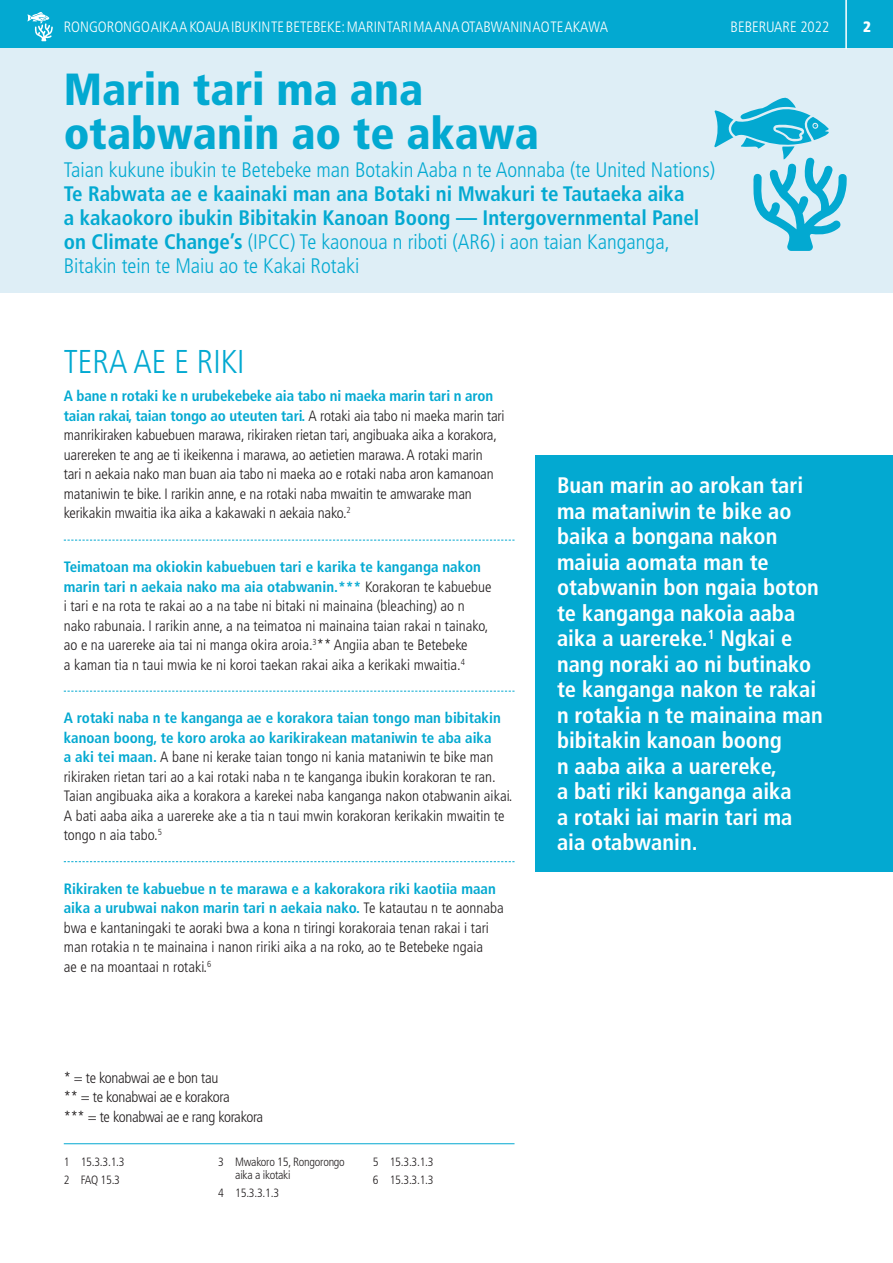
<style>
.page{position:relative;width:893px;height:1263px;background:#fff}
.page>*{position:absolute;margin:0;border:0;box-sizing:border-box;transform-origin:0 0}
.t1{font:900 condensed 45px/43.5px "Frutiger LT Pro";color:#03a9d1}
.heading{font:300 condensed 33px "Frutiger LT Pro";color:#03a9d1}
.feature_text{font:700 condensed 22.5px/25.5px "Frutiger LT Pro";color:#fff}
.t2{font:300 condensed 21px/24px "Frutiger LT Pro";color:#03a9d1}
.body_text{font:300 condensed 15px/19.5px "Frutiger LT Pro";color:#231f20}
.body_text_no_rule{font:300 condensed 15px/19.5px "Frutiger LT Pro";color:#231f20}
.t3{font:300 condensed 15px "Frutiger LT Pro";color:#fff}
.body_text_no_bold{font:300 condensed 15px "Frutiger LT Pro";letter-spacing:-.02em;color:#231f20}
.t4{font:900 condensed 15px "Frutiger LT Pro";color:#fff}
.t5{font:300 condensed 12px/13.5px "Frutiger LT Pro";letter-spacing:-.02em;color:#231f20}
.s1{font-weight:700}
.s2{font-weight:700;color:#03a9d1}
</style>
<div class="page">
<div style="left:0;top:0;width:893px;height:49px;background:#03a9d1"></div>
<div style="left:0;top:49px;width:893px;height:244px;background:#deeef6"></div>
<div style="left:536px;top:455px;width:357px;height:416px;background:#03a9d1"></div>
<hr style="left:64px;top:1143px;width:450px;height:1px;background:#03a9d1">
<svg style="left:64px;top:540px;width:450px;height:1px"></svg>
<svg style="left:64px;top:691px;width:450px;height:1px"></svg>
<svg style="left:64px;top:861px;width:450px;height:1px"></svg>
<svg style="left:714px;top:97px;width:133px;height:154px"></svg>
<hr style="left:845px;top:0;width:2px;height:49px;background:#fff">
<svg style="left:27px;top:12px;width:26px;height:29px"></svg>
<p class="t3" style="left:64px;top:18px;width:302px">RONGORONGO AIKA A KOAUA IBUKIN TE BETEBEKE: Marin</p>
<p class="t3" style="left:387px;top:18px;width:7px">tari</p>
<p class="t3" style="left:413px;top:18px;width:30px">ma ana</p>
<p class="t3" style="left:461px;top:18px;width:9px">otab</p>
<p class="t3" style="left:491px;top:18px;width:20px">wanin</p>
<p class="t3" style="left:533px;top:18px;width:75px">aoteakawa</p>
<p class="t4" style="left:863px;top:17px;width:9px">2</p>
<p class="t3" style="left:731px;top:18px;width:100px">BEBERUARE 2022</p>
<p class="t1" style="left:64px;top:68px;width:477px">Marin tari ma ana otabwanin ao te akawa</p>
<p class="t2" style="left:64px;top:158px;width:653px">Taian kukune ibukin te Betebeke man Botakin Aaba n te Aonnaba (te United Nations)<br><span class="s1">Te Rabwata ae e kaainaki man ana Botaki ni Mwakuri te Tautaeka aika<br>a kakaokoro ibukin Bibitakin Kanoan Boong — Intergovernmental Panel on Climate Change’s</span> (IPCC) Te kaonoua n riboti (AR6) i aon taian Kanganga, Bitakin tein te Maiu ao te Kakai Rotaki</p>
<p class="heading" style="left:64px;top:343px;width:182px">TERA AE E RIKI</p>
<p class="body_text" style="left:64px;top:387px;width:442px"><span class="s2">A bane n rotaki ke n urubekebeke aia tabo ni maeka marin tari n aron taian rakai, taian tongo ao uteuten tari.</span> A rotaki aia tabo ni maeka marin tari manrikiraken kabuebuen marawa, rikiraken rietan tari, angibuaka aika a korakora, uarereken te ang ae ti ikeikenna i marawa, ao aetietien marawa. A rotaki marin<br>tari n aekaia nako man buan aia tabo ni maeka ao e rotaki naba aron kamanoan mataniwin te bike. I rarikin anne, e na rotaki naba mwaitin te amwarake man kerikakin mwaitia ika aika a kakawaki n aekaia nako.<sup>2</sup></p>
<p class="body_text" style="left:64px;top:557px;width:429px"><span class="s2">Teimatoan ma okiokin kabuebuen tari e karika te kanganga nakon marin tari n aekaia nako ma aia otabwanin.***</span> Korakoran te kabuebue i tari e na rota te rakai ao a na tabe ni bitaki ni mainaina (bleaching) ao n nako rabunaia. I rarikin anne, a na teimatoa ni mainaina taian rakai n tainako, ao e na uarereke aia tai ni manga okira aroia.<sup>3</sup>** Angiia aban te Betebeke<br>a kaman tia n taui mwia ke ni koroi taekan rakai aika a kerikaki mwaitia.<sup>4</sup></p>
<p class="body_text" style="left:64px;top:708px;width:450px"><span class="s2">A rotaki naba n te kanganga ae e korakora taian tongo man bibitakin kanoan boong, te koro aroka ao karikirakean mataniwin te aba aika<br>a aki tei maan.</span> A bane ni kerake taian tongo ni kania mataniwin te bike man rikiraken rietan tari ao a kai rotaki naba n te kanganga ibukin korakoran te ran.<br>Taian angibuaka aika a korakora a karekei naba kanganga nakon otabwanin aikai.<br>A bati aaba aika a uarereke ake a tia n taui mwin korakoran kerikakin mwaitin te tongo n aia tabo.<sup>5</sup></p>
<p class="body_text_no_rule" style="left:64px;top:879px;width:441px"><span class="s2">Rikiraken te kabuebue n te marawa e a kakorakora riki kaotiia maan aika a urubwai nakon marin tari n aekaia nako.</span> Te katautau n te aonnaba bwa e kantaningaki te aoraki bwa a kona n tiringi korakoraia tenan rakai i tari man rotakia n te mainaina i nanon ririki aika a na roko, ao te Betebeke ngaia<br>ae e na moantaai n rotaki.<sup>6</sup></p>
<p class="body_text_no_bold" style="left:64px;top:1069px;width:156px">* = te konabwai ae e bon tau</p>
<p class="body_text_no_bold" style="left:64px;top:1088px;width:168px">** = te konabwai ae e korakora</p>
<p class="body_text_no_bold" style="left:64px;top:1108px;width:201px">*** = te konabwai ae e rang korakora</p>
<p class="t5" style="left:64px;top:1155px;width:62px">1 15.3.3.1.3</p>
<p class="t5" style="left:64px;top:1173px;width:58px">2 FAQ 15.3</p>
<p class="t5" style="left:235px;top:1155px;width:111px;text-indent:-17px">3 Mwakoro 15, Rongorongo aika a ikotaki</p>
<p class="t5" style="left:218px;top:1186px;width:62px">4 15.3.3.1.3</p>
<p class="t5" style="left:373px;top:1155px;width:62px">5 15.3.3.1.3</p>
<p class="t5" style="left:373px;top:1173px;width:62px">6 15.3.3.1.3</p>
<p class="feature_text" style="left:557px;top:473px;width:267px">Buan marin ao arokan tari ma mataniwin te bike ao baika a bongana nakon maiuia aomata man te otabwanin bon ngaia boton te kanganga nakoia aaba aika a uarereke.<sup>1</sup> Ngkai e nang noraki ao ni butinako te kanganga nakon te rakai n rotakia n te mainaina man bibitakin kanoan boong<br>n aaba aika a uarereke,<br>a bati riki kanganga aika<br>a rotaki iai marin tari ma aia otabwanin.</p>
</div>
